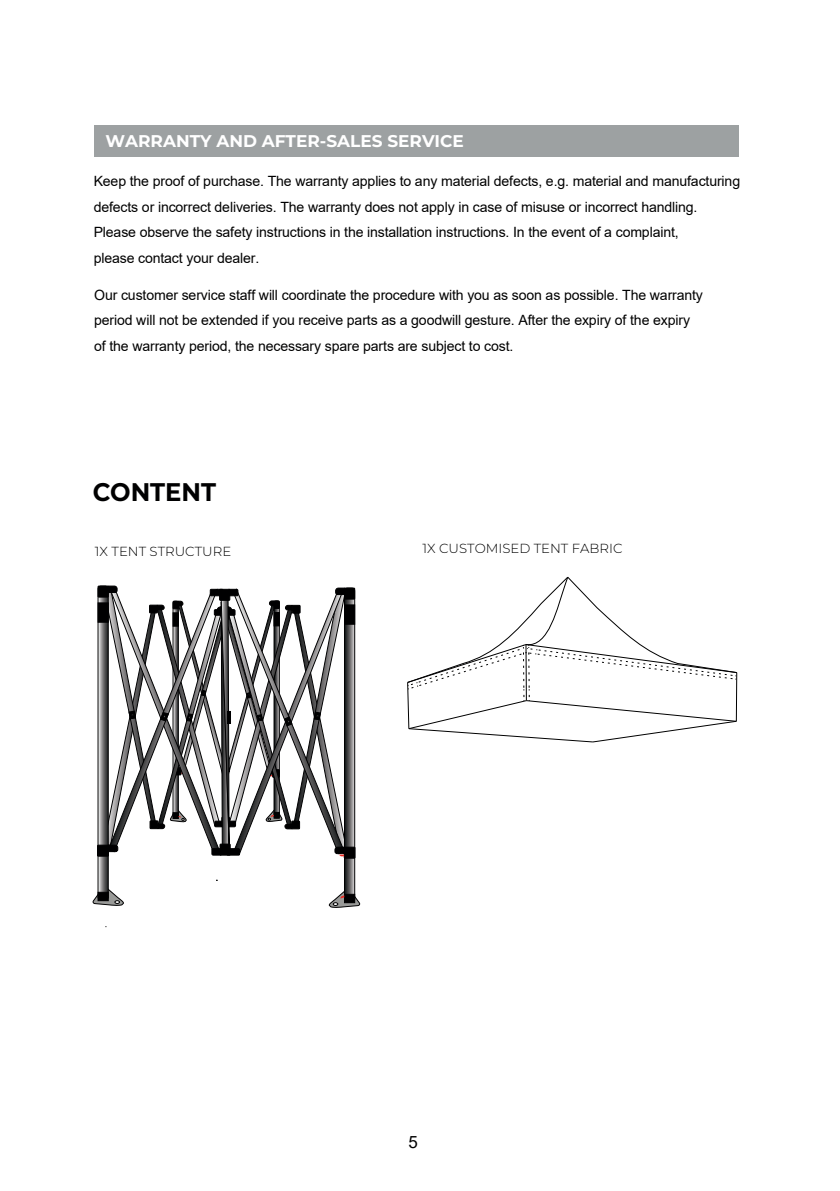
<style>
.page{position:relative;width:840px;height:1191px;background:#fff}
.page>*{position:absolute;margin:0;border:0;box-sizing:border-box;transform-origin:0 0}
.t1{font:700 25.4px "Montserrat";color:#000001;scale:.95 1}
.t2{font:700 17px "Montserrat";color:#fff}
.t3{font:17px "Arial";color:#000001}
.t4{font:14.2px/25.4px "Arial";letter-spacing:-.01em;color:#000001}
.t5{font:300 13.2px "Montserrat";color:#000001}
</style>
<div class="page">
<div style="left:94px;top:125px;width:644px;height:32px;background:#9da1a2"></div>
<svg style="left:92px;top:585px;width:268px;height:323px"></svg>
<svg style="left:407px;top:576px;width:330px;height:167px"></svg>
<p class="t2" style="left:105px;top:129px;width:360px">WARRANTY AND AFTER-SALES SERVICE</p>
<p class="t4" style="left:94px;top:169px;width:647px">Keep the proof of purchase. The warranty applies to any material defects, e.g. material and manufacturing defects or incorrect deliveries. The warranty does not apply in case of misuse or incorrect handling.<br>Please observe the safety instructions in the installation instructions. In the event of a complaint,<br>please contact your dealer.</p>
<p class="t4" style="left:94px;top:282px;width:610px">Our customer service staff will coordinate the procedure with you as soon as possible. The warranty period will not be extended if you receive parts as a goodwill gesture. After the expiry of the expiry of the warranty period, the necessary spare parts are subject to cost.</p>
<h1 class="t1" style="left:93px;top:475px;width:131px">CONTENT</h1>
<p class="t5" style="left:95px;top:542px;width:138px">1X TENT STRUCTURE</p>
<p class="t5" style="left:422px;top:539px;width:201px">1X CUSTOMISED TENT FABRIC</p>
<p class="t3" style="left:408px;top:1130px;width:11px">5</p>
</div>
